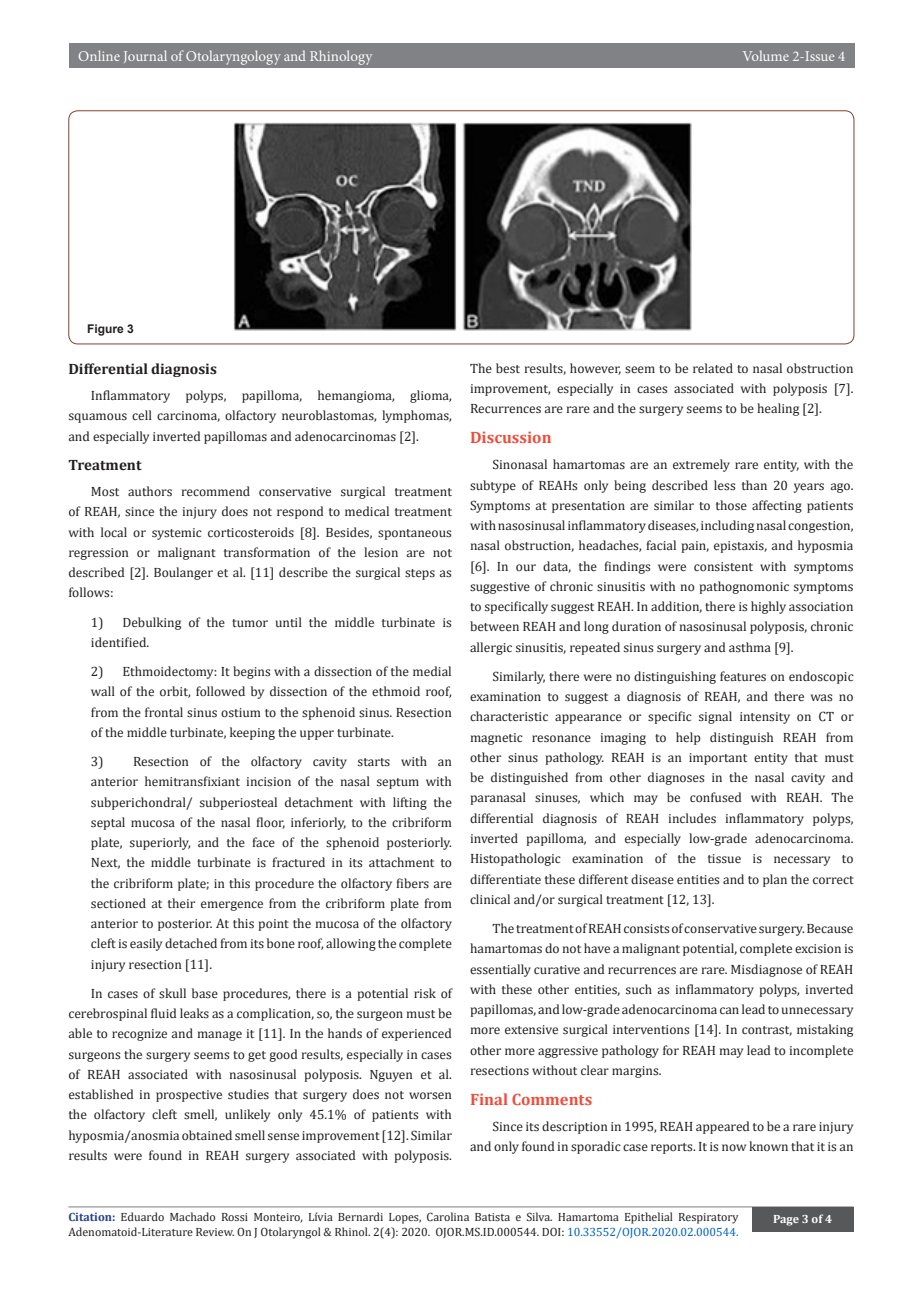
<style>
.page{position:relative;width:922px;height:1292px;background:#fff}
.page>*{position:absolute;margin:0;border:0;box-sizing:border-box;transform-origin:0 0}
.t1{font:700 16.5px "Cambria";color:#ef4c3a}
.t2{font:15px "Minion Pro";color:#fff}
.t3{font:700 15px "Cambria";color:#231f20}
.t4{font:13.5px/20.2px "Cambria";color:#231f20;text-align:justify}
.t5{font:12px/14.4px "Cambria";color:#231f20}
.t6{font:700 12px "Cambria";color:#fff}
.t7{font:700 12px "Arial";color:#231f20}
.s1{font-weight:700;color:#253f8e}
.s2{color:#0563c1}
</style>
<div class="page">
<hr style="left:68px;top:1206px;width:785px;height:1px;background:#a8a9ad">
<div style="left:69px;top:44px;width:785px;height:24px;background:#808285"></div>
<div style="left:751px;top:1207px;width:102px;height:25px;background:#57585a"></div>
<div style="left:68px;top:110px;width:786px;height:234px;border:1px solid #824230;border-radius:9px"></div>
<img style="left:233px;top:122px;width:458px;height:208px">
<p class="t2" style="left:78px;top:46px;width:295px">Online Journal of Otolaryngology and Rhinology</p>
<p class="t2" style="left:742px;top:46px;width:104px">Volume 2-Issue 4</p>
<p class="t7" style="left:87px;top:320px;width:48px">Figure 3</p>
<p class="t3" style="left:68px;top:358px;width:150px">Differential diagnosis</p>
<p class="t4" style="left:68px;top:385px;width:385px;text-indent:22px">Inflammatory polyps, papilloma, hemangioma, glioma, squamous cell carcinoma, olfactory neuroblastomas, lymphomas, and especially inverted papillomas and adenocarcinomas [2].</p>
<p class="t3" style="left:68px;top:454px;width:75px">Treatment</p>
<p class="t4" style="left:68px;top:481px;width:385px;text-indent:22px">Most authors recommend conservative surgical treatment of REAH, since the injury does not respond to medical treatment with local or systemic corticosteroids [8]. Besides, spontaneous regression or malignant transformation of the lesion are not described [2]. Boulanger et al. [11] describe the surgical steps as follows:</p>
<p class="t4" style="left:91px;top:612px;width:362px">1) Debulking of the tumor until the middle turbinate is identified.</p>
<p class="t4" style="left:91px;top:661px;width:362px">2) Ethmoidectomy: It begins with a dissection of the medial wall of the orbit, followed by dissection of the ethmoid roof, from the frontal sinus ostium to the sphenoid sinus. Resection of the middle turbinate, keeping the upper turbinate.</p>
<p class="t4" style="left:91px;top:751px;width:362px">3) Resection of the olfactory cavity starts with an anterior hemitransfixiant incision of the nasal septum with subperichondral/ subperiosteal detachment with lifting the septal mucosa of the nasal floor, inferiorly, to the cribriform plate, superiorly, and the face of the sphenoid posteriorly.<br>Next, the middle turbinate is fractured in its attachment to the cribriform plate; in this procedure the olfactory fibers are sectioned at their emergence from the cribriform plate from anterior to posterior. At this point the mucosa of the olfactory cleft is easily detached from its bone roof, allowing the complete injury resection [11].</p>
<p class="t4" style="left:68px;top:983px;width:385px;text-indent:22px">In cases of skull base procedures, there is a potential risk of cerebrospinal fluid leaks as a complication, so, the surgeon must be able to recognize and manage it [11]. In the hands of experienced surgeons the surgery seems to get good results, especially in cases of REAH associated with nasosinusal polyposis. Nguyen et al. established in prospective studies that surgery does not worsen the olfactory cleft smell, unlikely only 45.1% of patients with hyposmia/anosmia obtained smell sense improvement [12]. Similar results were found in REAH surgery associated with polyposis.</p>
<p class="t4" style="left:470px;top:358px;width:385px">The best results, however, seem to be related to nasal obstruction improvement, especially in cases associated with polyposis [7].<br>Recurrences are rare and the surgery seems to be healing [2].</p>
<p class="t1" style="left:470px;top:426px;width:83px">Discussion</p>
<p class="t4" style="left:470px;top:454px;width:385px;text-indent:22px">Sinonasal hamartomas are an extremely rare entity, with the subtype of REAHs only being described less than 20 years ago.<br>Symptoms at presentation are similar to those affecting patients with nasosinusal inflammatory diseases, including nasal congestion, nasal obstruction, headaches, facial pain, epistaxis, and hyposmia [6]. In our data, the findings were consistent with symptoms suggestive of chronic sinusitis with no pathognomonic symptoms to specifically suggest REAH. In addition, there is highly association between REAH and long duration of nasosinusal polyposis, chronic allergic sinusitis, repeated sinus surgery and asthma [9].</p>
<p class="t4" style="left:470px;top:666px;width:385px;text-indent:22px">Similarly, there were no distinguishing features on endoscopic examination to suggest a diagnosis of REAH, and there was no characteristic appearance or specific signal intensity on CT or magnetic resonance imaging to help distinguish REAH from other sinus pathology. REAH is an important entity that must be distinguished from other diagnoses in the nasal cavity and paranasal sinuses, which may be confused with REAH. The differential diagnosis of REAH includes inflammatory polyps, inverted papilloma, and especially low-grade adenocarcinoma.<br>Histopathologic examination of the tissue is necessary to differentiate these different disease entities and to plan the correct clinical and/or surgical treatment [12, 13].</p>
<p class="t4" style="left:470px;top:918px;width:385px;text-indent:22px">The treatment of REAH consists of conservative surgery. Because hamartomas do not have a malignant potential, complete excision is essentially curative and recurrences are rare. Misdiagnose of REAH with these other entities, such as inflammatory polyps, inverted papillomas, and low-grade adenocarcinoma can lead to unnecessary more extensive surgical interventions [14]. In contrast, mistaking other more aggressive pathology for REAH may lead to incomplete resections without clear margins.</p>
<p class="t1" style="left:470px;top:1087px;width:124px">Final Comments</p>
<p class="t4" style="left:470px;top:1116px;width:385px;text-align:right">Since its description in 1995, REAH appeared to be a rare injury and only found in sporadic case reports. It is now known that it is an</p>
<p class="t5" style="left:68px;top:1210px;width:671px"><span class="s1">Citation:</span> Eduardo Machado Rossi Monteiro, Lívia Bernardi Lopes, Carolina Batista e Silva. Hamartoma Epithelial Respiratory<br>Adenomatoid-Literature Review. On J Otolaryngol &amp; Rhinol. 2(4): 2020. OJOR.MS.ID.000544. DOI: <span class="s2">10.33552/OJOR.2020.02.000544.</span></p>
<p class="t6" style="left:773px;top:1210px;width:60px">Page 3 of 4</p>
</div>
